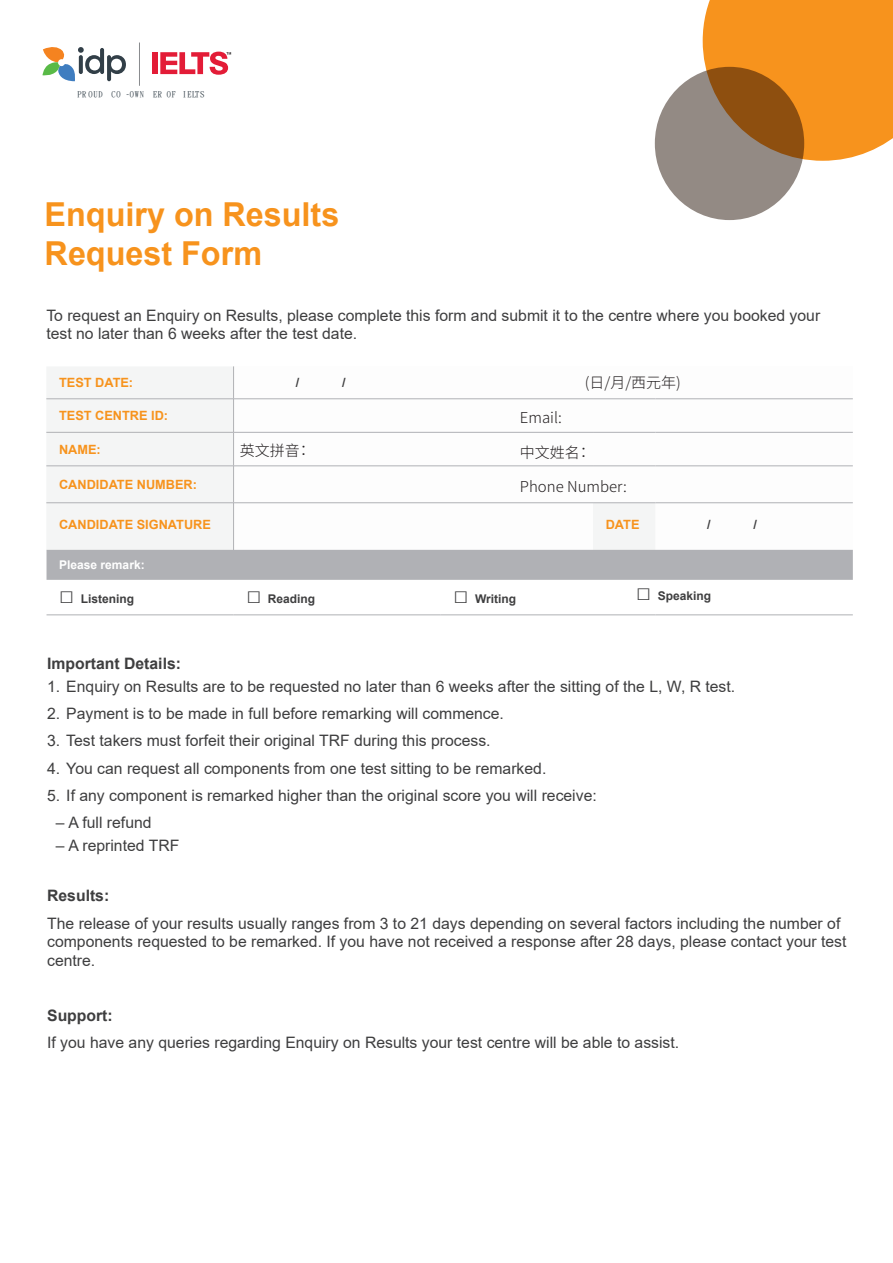
<style>
.page{position:relative;width:893px;height:1263px;background:#fff}
.page>*{position:absolute;margin:0;border:0;box-sizing:border-box;transform-origin:0 0}
.t1{font:700 33px/39px "Arial";color:#f7931d}
.t2{font:15.75px/18.8px "Arial";color:#3e3e3f}
.t3{font:700 15.75px "Arial";color:#3e3e3f}
.t4{font:300 15px "Noto Sans CJ Ktc";color:#231f20}
.t5{font:700 12.75px "Arial";color:#f7931d}
.t6{font:700 12.75px "Arial";color:#3e3e3f}
.t7{font:700 12px "Arial";color:#3e3e3f}
.t8{font:700 12px "Arial";color:#fff}
.t9{font:8.4px "Buenos Aires Trial";letter-spacing:.085em;color:#323f48}
.s1{font-family:"Myriad Pro"}
.s2{font-size:24.75px}
</style>
<div class="page">
<hr style="left:139px;top:43px;width:1px;height:43px;background:#8a8c8f">
<div style="left:152px;top:52px;width:6px;height:22px;background:#e31c37"></div>
<svg style="left:160px;top:52px;width:71px;height:23px"></svg>
<svg style="left:43px;top:47px;width:83px;height:34px"></svg>
<div style="left:703px;top:0;width:190px;height:161px;background:#f7931d"></div>
<svg style="left:655px;top:67px;width:149px;height:153px;fill:#938a84"></svg>
<div style="left:46px;top:367px;width:187px;height:183px;background:#f4f5f5"></div>
<svg style="left:234px;top:399px;width:619px;height:151px"></svg>
<hr style="left:233px;top:366px;width:1px;height:33px;background:#b0b1b5">
<hr style="left:46px;top:398px;width:188px;height:1px;background:#b0b1b5">
<hr style="left:233px;top:399px;width:1px;height:33px;background:#b0b1b5">
<hr style="left:46px;top:432px;width:188px;height:1px;background:#b0b1b5">
<hr style="left:233px;top:432px;width:1px;height:34px;background:#b0b1b5">
<hr style="left:46px;top:466px;width:188px;height:1px;background:#b0b1b5">
<hr style="left:233px;top:466px;width:1px;height:37px;background:#b0b1b5">
<hr style="left:46px;top:502px;width:188px;height:1px;background:#b0b1b5">
<hr style="left:233px;top:503px;width:1px;height:47px;background:#b0b1b5">
<hr style="left:234px;top:398px;width:359px;height:1px;background:#b0b1b5">
<hr style="left:593px;top:398px;width:62px;height:1px;background:#b0b1b5">
<hr style="left:655px;top:398px;width:198px;height:1px;background:#b0b1b5">
<hr style="left:234px;top:432px;width:359px;height:1px;background:#b0b1b5">
<hr style="left:593px;top:432px;width:62px;height:1px;background:#b0b1b5">
<hr style="left:655px;top:432px;width:198px;height:1px;background:#b0b1b5">
<hr style="left:234px;top:466px;width:359px;height:1px;background:#b0b1b5">
<hr style="left:593px;top:466px;width:62px;height:1px;background:#b0b1b5">
<hr style="left:655px;top:466px;width:198px;height:1px;background:#b0b1b5">
<hr style="left:234px;top:502px;width:359px;height:1px;background:#b0b1b5">
<hr style="left:655px;top:502px;width:198px;height:1px;background:#b0b1b5">
<hr style="left:593px;top:502px;width:62px;height:1px;background:#b0b1b5">
<div style="left:47px;top:550px;width:806px;height:30px;background:#b0b1b5"></div>
<hr style="left:47px;top:615px;width:187px;height:1px;background:#b0b1b5">
<hr style="left:234px;top:615px;width:207px;height:1px;background:#b0b1b5">
<hr style="left:441px;top:615px;width:214px;height:1px;background:#b0b1b5">
<hr style="left:655px;top:615px;width:198px;height:1px;background:#b0b1b5">
<p class="t9" style="left:77px;top:90px;width:128px">PR OUD CO <span class="s1">-</span>OWN ER OF IELTS</p>
<h1 class="t1" style="left:45px;top:195px;width:296px">Enquiry on Results<br>Request Form</h1>
<p class="t2" style="left:46px;top:306px;width:775px;line-height:18px">To request an Enquiry on Results, please complete this form and submit it to the centre where you booked your test no later than 6 weeks after the test date.</p>
<p class="t5" style="left:59px;top:374px;width:76px">TEST DATE:</p>
<p class="t6" style="left:296px;top:374px;width:5px">/</p>
<p class="t6" style="left:342px;top:374px;width:5px">/</p>
<p class="t5" style="left:59px;top:407px;width:111px">TEST CENTRE ID:</p>
<p class="t5" style="left:59px;top:440px;width:43px">NAME:</p>
<p class="t5" style="left:59px;top:475px;width:139px">CANDIDATE NUMBER:</p>
<p class="t5" style="left:59px;top:516px;width:153px">CANDIDATE SIGNATURE</p>
<p class="t5" style="left:606px;top:516px;width:35px">DATE</p>
<p class="t6" style="left:707px;top:516px;width:5px">/</p>
<p class="t6" style="left:753px;top:516px;width:5px">/</p>
<p class="t8" style="left:59px;top:556px;width:87px">Please remark:</p>
<p class="t7" style="left:59px;top:591px;width:76px"><span class="s2">□</span> Listening</p>
<p class="t7" style="left:246px;top:591px;width:70px"><span class="s2">□</span> Reading</p>
<p class="t7" style="left:453px;top:591px;width:64px"><span class="s2">□</span> Writing</p>
<p class="t7" style="left:636px;top:588px;width:76px"><span class="s2">□</span> Speaking</p>
<p class="t4" style="left:585px;top:374px;width:98px">(日/月/西元年)</p>
<p class="t4" style="left:520px;top:409px;width:43px">Email:</p>
<p class="t4" style="left:240px;top:442px;width:73px">英文拼音：</p>
<p class="t4" style="left:520px;top:444px;width:73px">中文姓名：</p>
<p class="t4" style="left:520px;top:478px;width:109px">Phone Number:</p>
<p class="t3" style="left:47px;top:652px;width:135px">Important Details:</p>
<p class="t2" style="left:47px;top:677px;width:690px">1. Enquiry on Results are to be requested no later than 6 weeks after the sitting of the L, W, R test.</p>
<p class="t2" style="left:47px;top:704px;width:458px">2. Payment is to be made in full before remarking will commence.</p>
<p class="t2" style="left:47px;top:731px;width:445px">3. Test takers must forfeit their original TRF during this process.</p>
<p class="t2" style="left:47px;top:758px;width:501px">4. You can request all components from one test sitting to be remarked.</p>
<p class="t2" style="left:47px;top:786px;width:551px">5. If any component is remarked higher than the original score you will receive:</p>
<p class="t2" style="left:56px;top:813px;width:97px">– A full refund</p>
<p class="t2" style="left:56px;top:836px;width:125px">– A reprinted TRF</p>
<p class="t3" style="left:47px;top:885px;width:64px">Results:</p>
<p class="t2" style="left:47px;top:913px;width:801px">The release of your results usually ranges from 3 to 21 days depending on several factors including the number of components requested to be remarked. If you have not received a response after 28 days, please contact your test centre.</p>
<p class="t3" style="left:47px;top:1004px;width:67px">Support:</p>
<p class="t2" style="left:47px;top:1033px;width:634px">If you have any queries regarding Enquiry on Results your test centre will be able to assist.</p>
</div>
